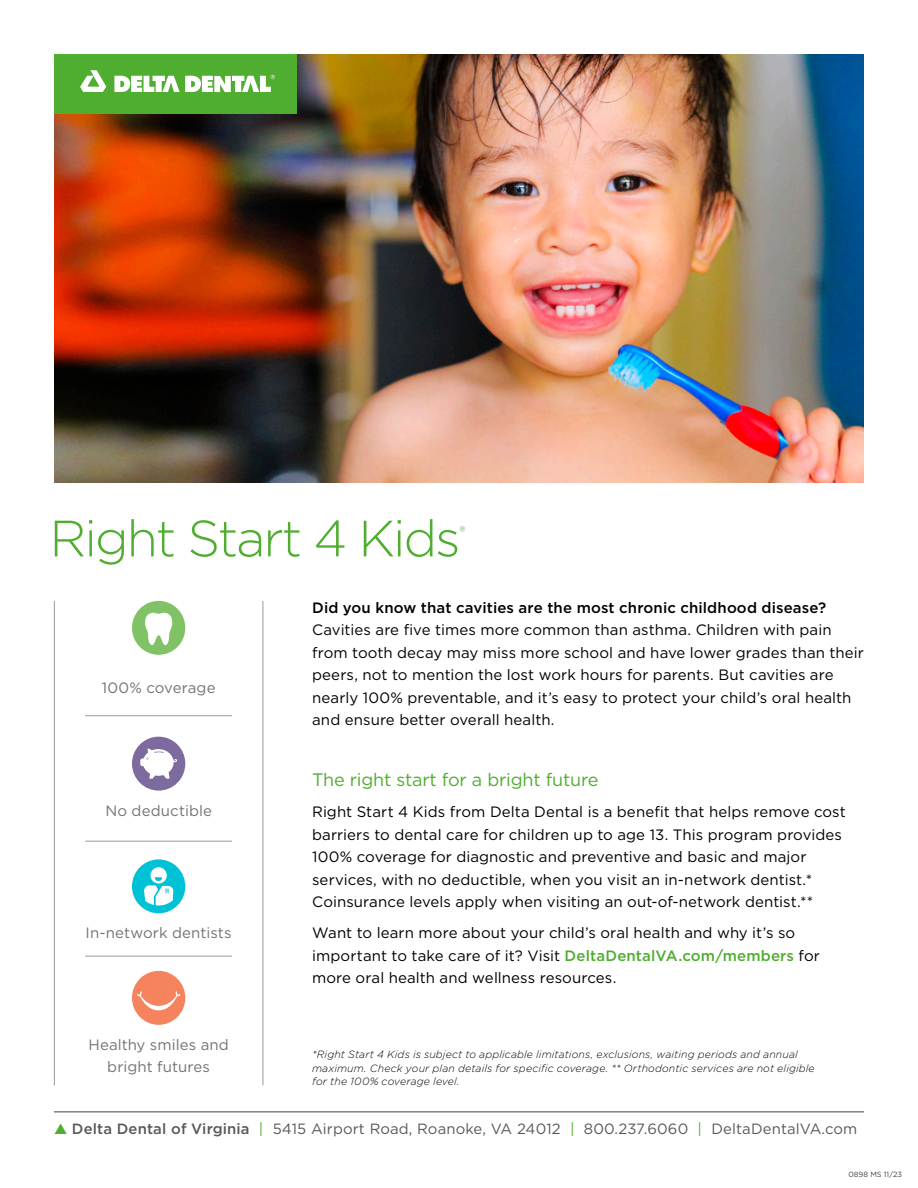
<style>
.page{position:relative;width:918px;height:1188px;background:#fff}
.page>*{position:absolute;margin:0;border:0;box-sizing:border-box;transform-origin:0 0}
.Headers{font:300 51px "Gotham";letter-spacing:-.04em;color:#4fad2f}
.Subhead{font:18px "Gotham";letter-spacing:-.01em;color:#4fad2f}
.Body_Copy{font:15px/22.5px "Gotham";letter-spacing:.005em;color:#000}
.Body_Copy-2{font:15px/22.5px "Gotham";letter-spacing:.005em;color:#737373;text-align:center}
.Headers-2{font:300 15px "Gotham";color:#4fad2f}
.t1{font:14.85px "Gotham";letter-spacing:.01em;color:#595959}
.Body_Copy-3{font:italic 300 10.5px/13.5px "Gotham";letter-spacing:.015em;color:#000}
.t2{font:7.5px "Gotham";color:#404040}
.s1{font-weight:500}
.s2{font-weight:500;color:#4fad2f}
.s3{color:#4fad2f}
</style>
<div class="page">
<hr style="left:54px;top:1112px;width:810px;height:1px;background:#404040">
<hr style="left:263px;top:601px;width:1px;height:484px;background:#999">
<hr style="left:54px;top:601px;width:1px;height:484px;background:#999">
<div style="left:132px;top:737px;width:53px;height:54px;background:#7d6a9f;border-radius:50%"></div>
<hr style="left:85px;top:715px;width:147px;height:1px;background:#999">
<hr style="left:85px;top:841px;width:147px;height:1px;background:#999">
<hr style="left:85px;top:956px;width:147px;height:1px;background:#999">
<div style="left:132px;top:601px;width:53px;height:54px;background:#81c266;border-radius:50%"></div>
<svg style="left:145px;top:612px;width:28px;height:33px"></svg>
<div style="left:132px;top:971px;width:53px;height:54px;background:#f5835d;border-radius:50%"></div>
<svg style="left:137px;top:991px;width:43px;height:19px"></svg>
<img style="left:54px;top:54px;width:810px;height:429px">
<div style="left:54px;top:54px;width:243px;height:60px;background:#4fad2f"></div>
<svg style="left:80px;top:70px;width:26px;height:22px"></svg>
<svg style="left:114px;top:75px;width:161px;height:17px"></svg>
<svg style="left:140px;top:748px;width:37px;height:31px"></svg>
<div style="left:132px;top:859px;width:53px;height:54px;background:#00c2d6;border-radius:50%"></div>
<svg style="left:144px;top:867px;width:29px;height:39px"></svg>
<p class="Headers" style="left:50px;top:506px;width:413px">Right Start 4 Kids</p>
<p class="Headers-2" style="left:459px;top:522px;width:8px">®</p>
<p class="Body_Copy-2" style="left:102px;top:676px;width:115px">100% coverage</p>
<p class="Body_Copy-2" style="left:105px;top:799px;width:108px">No deductible</p>
<p class="Body_Copy-2" style="left:86px;top:921px;width:148px">In-network dentists</p>
<p class="Body_Copy-2" style="left:88px;top:1033px;width:142px">Healthy smiles and bright futures</p>
<p class="Body_Copy" style="left:312px;top:596px;width:553px"><span class="s1">Did you know that cavities are the most chronic childhood disease?<br></span>Cavities are five times more common than asthma. Children with pain from tooth decay may miss more school and have lower grades than their peers, not to mention the lost work hours for parents. But cavities are nearly 100% preventable, and it’s easy to protect your child’s oral health and ensure better overall health.</p>
<p class="Subhead" style="left:312px;top:768px;width:288px">The right start for a bright future</p>
<p class="Body_Copy" style="left:312px;top:800px;width:535px">Right Start 4 Kids from Delta Dental is a benefit that helps remove cost barriers to dental care for children up to age 13. This program provides 100% coverage for diagnostic and preventive and basic and major services, with no deductible, when you visit an in-network dentist.* Coinsurance levels apply when visiting an out-of-network dentist.**</p>
<p class="Body_Copy" style="left:312px;top:922px;width:509px">Want to learn more about your child’s oral health and why it’s so important to take care of it? Visit <span class="s2">DeltaDentalVA.com/members</span> for more oral health and wellness resources.</p>
<p class="Body_Copy-3" style="left:312px;top:1047px;width:504px">*Right Start 4 Kids is subject to applicable limitations, exclusions, waiting periods and annual maximum. Check your plan details for specific coverage. ** Orthodontic services are not eligible for the 100% coverage level.</p>
<p class="t1" style="left:54px;top:1119px;width:805px"><span class="s3">▲</span> <span class="s1">Delta Dental of Virginia</span> <span class="s3">|</span> 5415 Airport Road, Roanoke, VA 24012 <span class="s3">|</span> 800.237.6060 <span class="s3">|</span> DeltaDentalVA.com</p>
<p class="t2" style="left:849px;top:1169px;width:55px">0898 MS 11/23</p>
</div>
